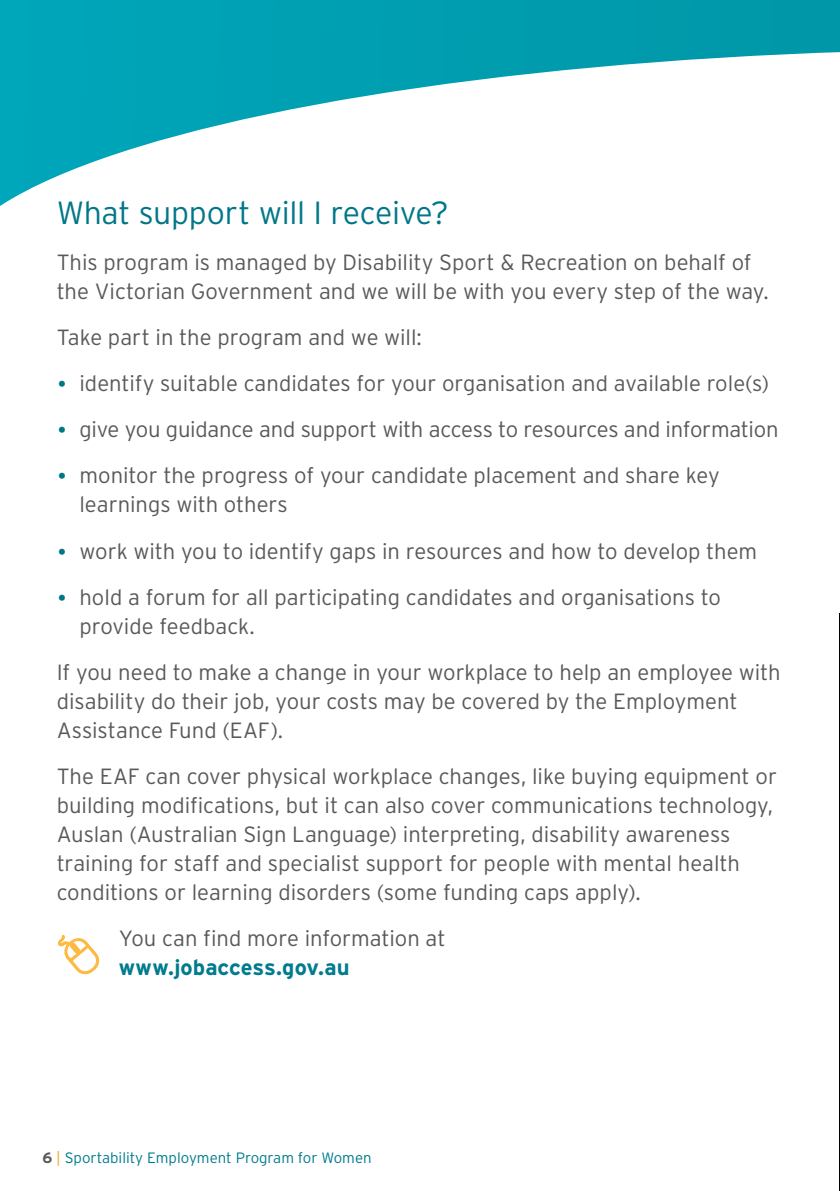
<style>
.page{position:relative;width:840px;height:1191px;background:#fff}
.page>*{position:absolute;margin:0;border:0;box-sizing:border-box;transform-origin:0 0}
.t1{font:300 32px "Interstate";letter-spacing:-.01em;color:#078}
.t2{font:300 22px/29px "Interstate";color:#58595b}
.t3{font:700 22px "Interstate";color:#007c8e}
.t4{font:300 15px "Interstate";color:#007c8e}
.s1{font-size:28px;color:#078}
.s2{font-weight:700;color:#58595b}
.s3{color:#ecaa20}
</style>
<div class="page">
<svg style="left:0;top:0;width:839px;height:206px"></svg>
<svg style="left:58px;top:935px;width:42px;height:40px"></svg>
<h1 class="t1" style="left:57px;top:195px;width:393px">What support will I receive?</h1>
<p class="t2" style="left:57px;top:248px;width:713px">This program is managed by Disability Sport &amp; Recreation on behalf of the Victorian Government and we will be with you every step of the way.</p>
<p class="t2" style="left:57px;top:323px;width:366px">Take part in the program and we will:</p>
<p class="t2" style="left:57px;top:369px;width:713px"><span class="s1">•</span> identify suitable candidates for your organisation and available role(s)</p>
<p class="t2" style="left:57px;top:415px;width:723px"><span class="s1">•</span> give you guidance and support with access to resources and information</p>
<p class="t2" style="left:79px;top:461px;width:641px;text-indent:-23px"><span class="s1">•</span> monitor the progress of your candidate placement and share key learnings with others</p>
<p class="t2" style="left:57px;top:536px;width:701px"><span class="s1">•</span> work with you to identify gaps in resources and how to develop them</p>
<p class="t2" style="left:79px;top:582px;width:642px;text-indent:-23px"><span class="s1">•</span> hold a forum for all participating candidates and organisations to provide feedback.</p>
<p class="t2" style="left:57px;top:657px;width:725px">If you need to make a change in your workplace to help an employee with disability do their job, your costs may be covered by the Employment<br>Assistance Fund (EAF).</p>
<p class="t2" style="left:57px;top:761px;width:721px">The EAF can cover physical workplace changes, like buying equipment or building modifications, but it can also cover communications technology, Auslan (Australian Sign Language) interpreting, disability awareness training for staff and specialist support for people with mental health conditions or learning disorders (some funding caps apply).</p>
<p class="t2" style="left:119px;top:923px;width:328px">You can find more information at</p>
<p class="t3" style="left:119px;top:954px;width:232px">www.jobaccess.gov.au</p>
<p class="t4" style="left:43px;top:1148px;width:330px"><span class="s2">6</span> <span class="s3">|</span> Sportability Employment Program for Women</p>
</div>
